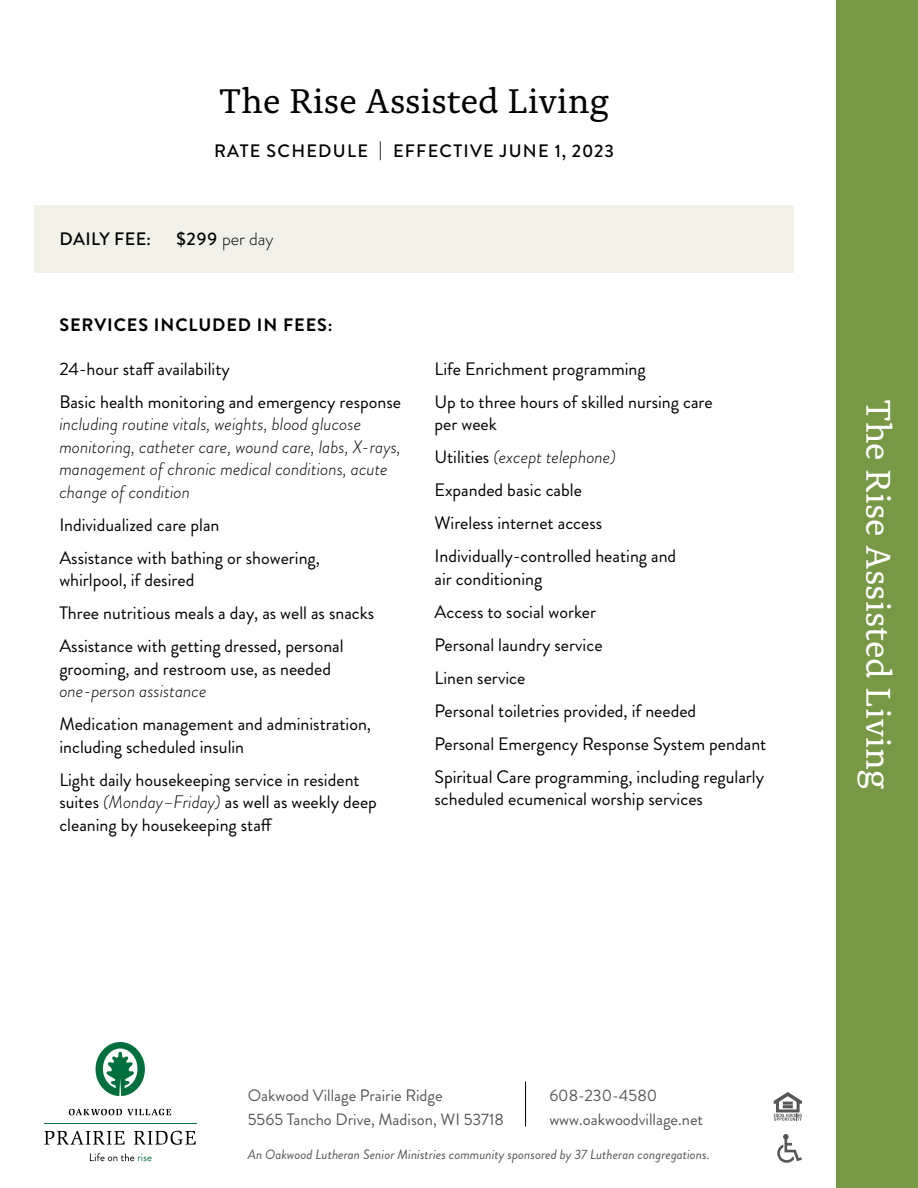
<style>
.page{position:relative;width:918px;height:1188px;background:#fff}
.page>*{position:absolute;margin:0;border:0;box-sizing:border-box;transform-origin:0 0}
.t1{font:36px "Alda OT";color:#fff}
.t2{font:36px "Alda OT";color:#000001}
.t3{font:18px/33px "Brandon Grotesque";color:#000001}
.t4{font:italic 300 18px/22.5px "Brandon Grotesque";color:#000001}
.t5{font:500 18px "Brandon Grotesque";letter-spacing:.07em;color:#000001}
.t6{font:700 18px "Brandon Grotesque";letter-spacing:.05em;color:#000001}
.t7{font:300 18px "Brandon Grotesque";color:#000001}
.t8{font:500 18px "Brandon Grotesque";letter-spacing:.02em;color:#000001}
.t9{font:16.5px "Brandon Grotesque";color:#575757}
.t10{font:italic 13.5px "Brandon Grotesque";color:#575757}
.s1{font-weight:500}
.s2{font-weight:300;font-style:italic}
</style>
<div class="page">
<div style="left:836px;top:0;width:82px;height:1188px;background:#779845"></div>
<svg style="left:774px;top:1092px;width:28px;height:29px"></svg>
<svg style="left:777px;top:1134px;width:25px;height:29px"></svg>
<hr style="left:44px;top:1123px;width:152px;height:1px;background:#006f3e">
<svg style="left:44px;top:1131px;width:81px;height:14px"></svg>
<svg style="left:134px;top:1131px;width:62px;height:14px"></svg>
<svg style="left:69px;top:1109px;width:102px;height:6px"></svg>
<svg style="left:90px;top:1153px;width:62px;height:8px"></svg>
<svg style="left:95px;top:1042px;width:50px;height:54px"></svg>
<hr style="left:525px;top:1082px;width:1px;height:44px;background:#000001">
<div style="left:34px;top:205px;width:760px;height:68px;background:#f1f1e8"></div>
<h1 class="t2" style="left:219px;top:86px;width:392px">The Rise Assisted Living</h1>
<p class="t5" style="left:214px;top:139px;width:401px">RATE SCHEDULE | EFFECTIVE JUNE 1, 2023</p>
<p class="t8" style="left:59px;top:227px;width:93px">DAILY FEE:</p>
<p class="t7" style="left:176px;top:227px;width:99px"><span class="s1">$299</span> per day</p>
<p class="t6" style="left:59px;top:312px;width:275px">SERVICES INCLUDED IN FEES:</p>
<p class="t3" style="left:59px;top:352px;width:343px">24-hour staff availability<br>Basic health monitoring and emergency response</p>
<p class="t4" style="left:59px;top:413px;width:343px">including routine vitals, weights, blood glucose monitoring, catheter care, wound care, labs, X-rays, management of chronic medical conditions, acute change of condition</p>
<p class="t3" style="left:59px;top:508px;width:262px">Individualized care plan<br>Assistance with bathing or showering,</p>
<p class="t3" style="left:59px;top:564px;width:316px">whirlpool, if desired<br>Three nutritious meals a day, as well as snacks<br>Assistance with getting dressed, personal</p>
<p class="t3" style="left:59px;top:652px;width:273px">grooming, and restroom use, as needed</p>
<p class="t4" style="left:59px;top:680px;width:149px">one-person assistance</p>
<p class="t3" style="left:59px;top:713px;width:313px;line-height:22.5px">Medication management and administration, including scheduled insulin</p>
<p class="t3" style="left:59px;top:768px;width:319px;line-height:22.5px">Light daily housekeeping service in resident suites <span class="s2">(Monday–Friday)</span> as well as weekly deep cleaning by housekeeping staff</p>
<p class="t3" style="left:435px;top:352px;width:280px">Life Enrichment programming<br>Up to three hours of skilled nursing care</p>
<p class="t3" style="left:435px;top:408px;width:243px">per week<br>Utilities <span class="s2">(except telephone)<br></span>Expanded basic cable<br>Wireless internet access<br>Individually-controlled heating and</p>
<p class="t3" style="left:435px;top:562px;width:333px">air conditioning<br>Access to social worker<br>Personal laundry service<br>Linen service<br>Personal toiletries provided, if needed<br>Personal Emergency Response System pendant<br>Spiritual Care programming, including regularly</p>
<p class="t3" style="left:435px;top:783px;width:270px">scheduled ecumenical worship services</p>
<h1 class="t1" style="left:894px;top:399px;width:392px;rotate:90deg">The Rise Assisted Living</h1>
<p class="t9" style="left:248px;top:1084px;width:196px">Oakwood Village Prairie Ridge</p>
<p class="t9" style="left:549px;top:1084px;width:109px">608-230-4580</p>
<p class="t9" style="left:248px;top:1108px;width:258px">5565 Tancho Drive, Madison, WI 53718</p>
<p class="t9" style="left:549px;top:1108px;width:155px">www.oakwoodvillage.net</p>
<p class="t10" style="left:248px;top:1145px;width:463px">An Oakwood Lutheran Senior Ministries community sponsored by 37 Lutheran congregations.</p>
</div>
